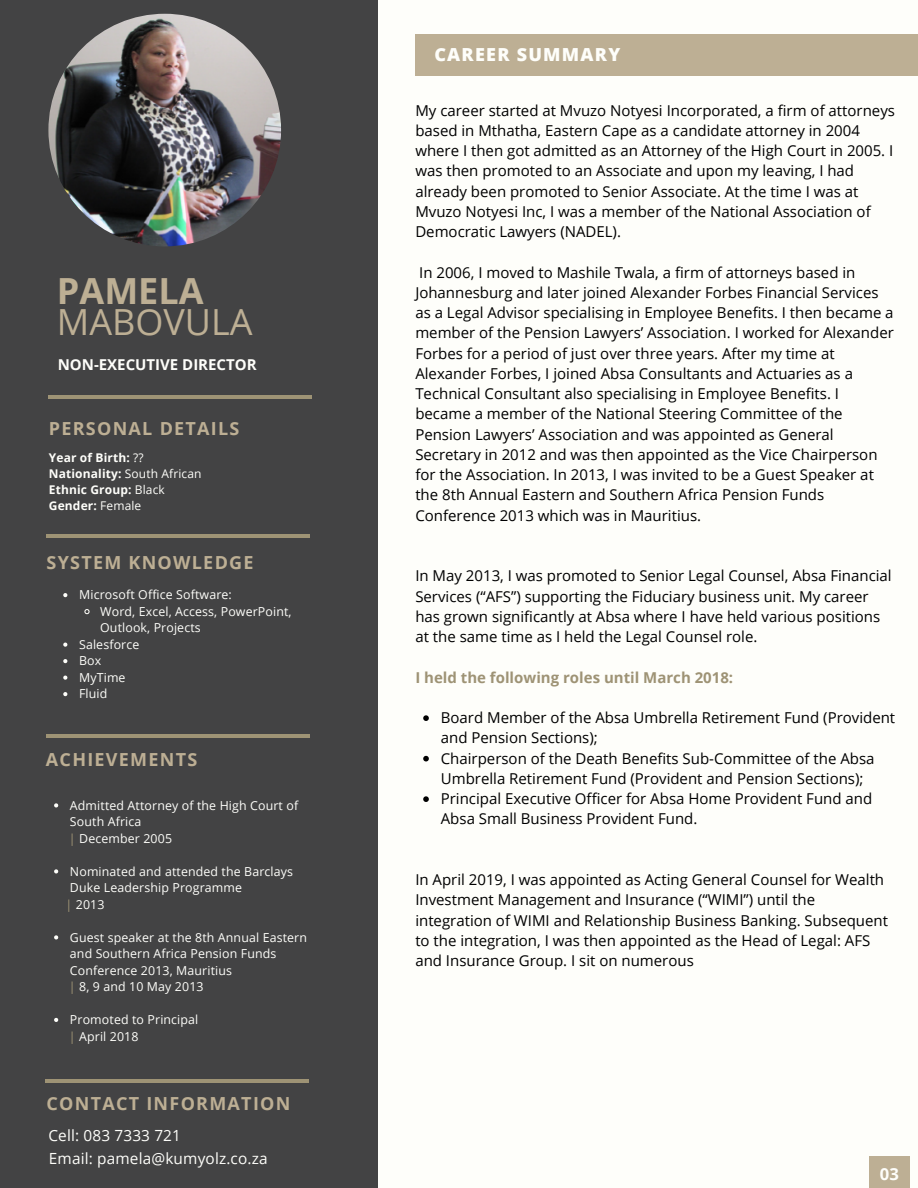
<style>
.page{position:relative;width:918px;height:1188px;background:#fefefa}
.page>*{position:absolute;margin:0;border:0;box-sizing:border-box;transform-origin:0 0}
.t1{font:36px/31.5px "Open Sans";color:#bdaf94}
.t2{font:700 18px "Open Sans";letter-spacing:.07em;color:#bdaf94}
.t3{font:800 18px "Open Sans";letter-spacing:.07em;color:#fefefa}
.t4{font:700 16.65px "Open Sans";color:#fefefa}
.t5{font:15.3px "Open Sans";letter-spacing:.01em;color:#fefefa}
.t6{font:15px/20.2px "Open Sans";color:#000}
.t7{font:700 15px "Open Sans";color:#9e9375}
.t8{font:700 15px "Open Sans";color:#fefefa}
.t9{font:12.3px/16.5px "Open Sans";letter-spacing:.01em;color:#fefefa}
.t10{font:700 12px "Open Sans";letter-spacing:.01em;color:#fefefa}
.s1{font-weight:700}
.s2{font-weight:400}
.s3{color:#9e9375}
</style>
<div class="page">
<svg style="left:423px;top:715px;width:6px;height:6px"></svg>
<svg style="left:423px;top:756px;width:6px;height:5px"></svg>
<svg style="left:423px;top:796px;width:6px;height:6px"></svg>
<div style="left:415px;top:34px;width:503px;height:42px;background:#bdaf94"></div>
<div style="left:870px;top:1157px;width:40px;height:31px;background:#bdaf94"></div>
<div style="left:0;top:0;width:377px;height:1188px;background:#434344"></div>
<hr style="left:48px;top:396px;width:264px;height:3px;background:#9e9375">
<img style="left:48px;top:14px;width:233px;height:232px;border-radius:50%">
<svg style="left:63px;top:593px;width:4px;height:4px"></svg>
<svg style="left:84px;top:609px;width:6px;height:6px"></svg>
<svg style="left:63px;top:643px;width:4px;height:4px"></svg>
<svg style="left:63px;top:659px;width:4px;height:4px"></svg>
<svg style="left:63px;top:676px;width:4px;height:4px"></svg>
<svg style="left:63px;top:692px;width:4px;height:4px"></svg>
<svg style="left:54px;top:803px;width:4px;height:4px"></svg>
<svg style="left:54px;top:869px;width:4px;height:4px"></svg>
<svg style="left:54px;top:935px;width:4px;height:4px"></svg>
<svg style="left:54px;top:1018px;width:4px;height:4px"></svg>
<hr style="left:47px;top:534px;width:263px;height:4px;background:#9e9375">
<hr style="left:46px;top:735px;width:263px;height:3px;background:#9e9375">
<hr style="left:45px;top:1079px;width:264px;height:4px;background:#9e9375">
<p class="t1" style="left:57px;top:274px;width:197px"><span class="s1">PAMELA<br></span>MABOVULA</p>
<p class="t8" style="left:58px;top:354px;width:200px">NON-EXECUTIVE DIRECTOR</p>
<p class="t2" style="left:49px;top:415px;width:192px">PERSONAL DETAILS</p>
<p class="t10" style="left:49px;top:449px;width:96px">Year of Birth: <span class="s2">??</span></p>
<p class="t10" style="left:49px;top:465px;width:154px">Nationality: <span class="s2">South African</span></p>
<p class="t10" style="left:49px;top:481px;width:117px">Ethnic Group: <span class="s2">Black</span></p>
<p class="t10" style="left:49px;top:497px;width:94px">Gender: <span class="s2">Female</span></p>
<p class="t2" style="left:47px;top:550px;width:209px">SYSTEM KNOWLEDGE</p>
<p class="t9" style="left:79px;top:586px;width:154px">Microsoft Office Software:</p>
<p class="t9" style="left:100px;top:603px;width:193px">Word, Excel, Access, PowerPoint,<br>Outlook, Projects</p>
<p class="t9" style="left:79px;top:636px;width:62px">Salesforce</p>
<p class="t9" style="left:79px;top:652px;width:24px">Box</p>
<p class="t9" style="left:79px;top:669px;width:48px">MyTime</p>
<p class="t9" style="left:79px;top:685px;width:30px">Fluid</p>
<p class="t2" style="left:46px;top:746px;width:153px">ACHIEVEMENTS</p>
<p class="t9" style="left:70px;top:797px;width:230px">Admitted Attorney of the High Court of<br>South Africa</p>
<p class="t9" style="left:70px;top:863px;width:225px">Nominated and attended the Barclays<br>Duke Leadership Programme</p>
<p class="t9" style="left:70px;top:929px;width:239px">Guest speaker at the 8th Annual Eastern and Southern Africa Pension Funds<br>Conference 2013, Mauritius</p>
<p class="t9" style="left:70px;top:1011px;width:130px">Promoted to Principal</p>
<p class="t9" style="left:69px;top:830px;width:105px"><span class="s3">|</span> December 2005</p>
<p class="t9" style="left:66px;top:896px;width:40px"><span class="s3">|</span> 2013</p>
<p class="t9" style="left:69px;top:978px;width:136px"><span class="s3">|</span> 8, 9 and 10 May 2013</p>
<p class="t9" style="left:69px;top:1028px;width:71px"><span class="s3">|</span> April 2018</p>
<p class="t2" style="left:47px;top:1091px;width:245px">CONTACT INFORMATION</p>
<p class="t5" style="left:48px;top:1124px;width:134px">Cell: 083 7333 721</p>
<p class="t5" style="left:49px;top:1148px;width:220px">Email: pamela@kumyolz.co.za</p>
<p class="t3" style="left:434px;top:42px;width:187px">CAREER SUMMARY</p>
<p class="t6" style="left:415px;top:100px;width:481px">My career started at Mvuzo Notyesi Incorporated, a firm of attorneys based in Mthatha, Eastern Cape as a candidate attorney in 2004 where I then got admitted as an Attorney of the High Court in 2005. I was then promoted to an Associate and upon my leaving, I had already been promoted to Senior Associate. At the time I was at Mvuzo Notyesi Inc, I was a member of the National Association of Democratic Lawyers (NADEL).</p>
<p class="t6" style="left:415px;top:262px;width:480px">In 2006, I moved to Mashile Twala, a firm of attorneys based in Johannesburg and later joined Alexander Forbes Financial Services as a Legal Advisor specialising in Employee Benefits. I then became a member of the Pension Lawyers’ Association. I worked for Alexander Forbes for a period of just over three years. After my time at Alexander Forbes, I joined Absa Consultants and Actuaries as a Technical Consultant also specialising in Employee Benefits. I became a member of the National Steering Committee of the Pension Lawyers’ Association and was appointed as General Secretary in 2012 and was then appointed as the Vice Chairperson for the Association. In 2013, I was invited to be a Guest Speaker at the 8th Annual Eastern and Southern Africa Pension Funds Conference 2013 which was in Mauritius.</p>
<p class="t6" style="left:415px;top:566px;width:478px">In May 2013, I was promoted to Senior Legal Counsel, Absa Financial Services (“AFS”) supporting the Fiduciary business unit. My career has grown significantly at Absa where I have held various positions at the same time as I held the Legal Counsel role.</p>
<p class="t7" style="left:415px;top:667px;width:319px">I held the following roles until March 2018:</p>
<p class="t6" style="left:441px;top:707px;width:456px">Board Member of the Absa Umbrella Retirement Fund (Provident and Pension Sections);</p>
<p class="t6" style="left:441px;top:748px;width:435px">Chairperson of the Death Benefits Sub-Committee of the Absa<br>Umbrella Retirement Fund (Provident and Pension Sections);</p>
<p class="t6" style="left:441px;top:788px;width:433px">Principal Executive Officer for Absa Home Provident Fund and<br>Absa Small Business Provident Fund.</p>
<p class="t6" style="left:415px;top:869px;width:474px">In April 2019, I was appointed as Acting General Counsel for Wealth Investment Management and Insurance (“WIMI”) until the integration of WIMI and Relationship Business Banking. Subsequent to the integration, I was then appointed as the Head of Legal: AFS and Insurance Group. I sit on numerous</p>
<p class="t4" style="left:880px;top:1162px;width:20px">03</p>
</div>
